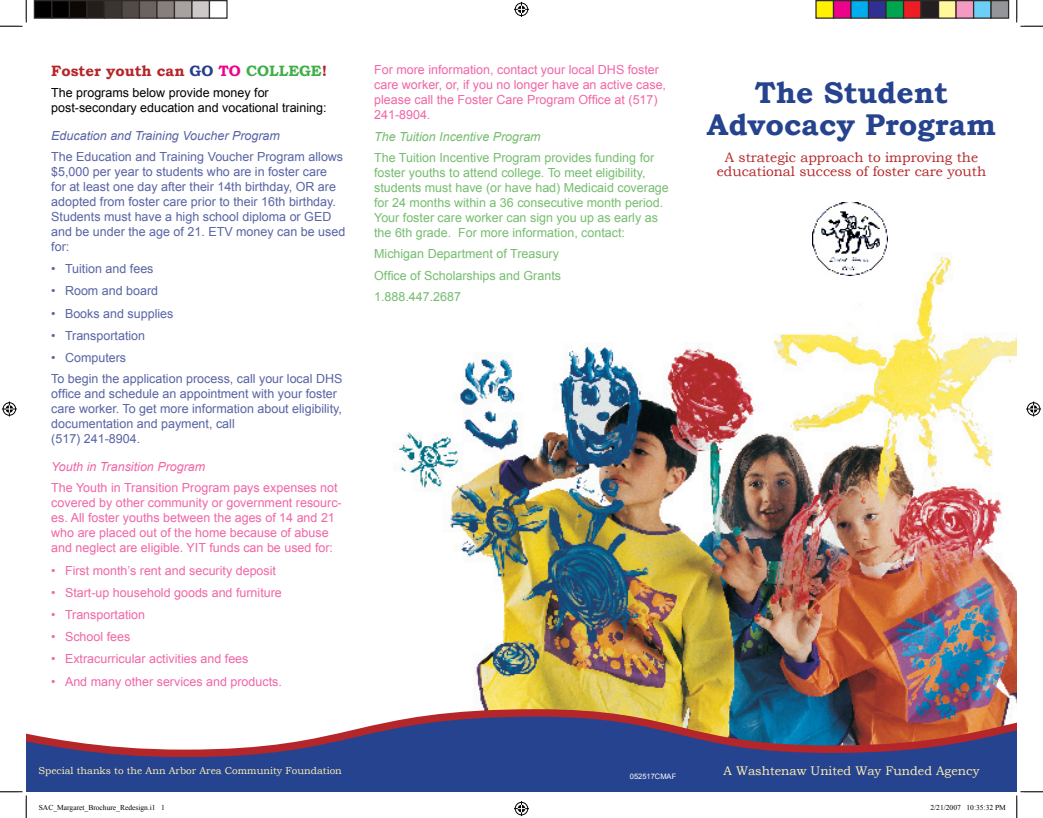
<style>
.page{position:relative;width:1043px;height:818px;background:#fff}
.page>*{position:absolute;margin:0;border:0;box-sizing:border-box;transform-origin:0 0}
.t1{font:700 30px/31.2px "Bookman Old Style";color:#264390;text-align:center}
.sub_head{font:700 15px "Bookman Old Style";color:#b5262a}
.t2{font:13.75px/13.8px "Bookman Old Style";color:#b5262a;text-align:center}
.body{font:12.5px/15px "Arial";color:#5964a4}
.body-2{font:12.5px/15px "Arial";color:#f166a7}
.body-3{font:12.5px/15px "Arial";color:#76bd6f}
.bullet{font:12.5px "Arial";color:#f166a7}
.body-4{font:12.5px/15px "Arial";color:#000}
.bullet-2{font:12.5px "Arial";color:#5964a4}
.body-5{font:italic 12.5px "Arial";color:#5964a4}
.t3{font:12.5px "Bookman Old Style";color:#fff2af}
.body-6{font:italic 12.5px "Arial";color:#76bd6f}
.body-7{font:italic 12.5px "Arial";color:#f166a7}
.t4{font:10px "Bookman Old Style";color:#fff2af}
.t5{font:7.5px "Times New Roman";color:#000}
.Body_Text{font:7.5px "Arial";color:#fff}
.s1{color:#253f8e}
.s2{color:#ed028c}
.s3{color:#40ae49}
</style>
<div class="page">
<img style="left:399px;top:255px;width:617px;height:450px">
<svg style="left:26px;top:705px;width:990px;height:86px"></svg>
<img style="left:812px;top:203px;width:75px;height:72px">
<svg style="left:0;top:0;width:27px;height:27px"></svg>
<svg style="left:0;top:790px;width:27px;height:28px"></svg>
<svg style="left:1016px;top:0;width:26px;height:27px"></svg>
<svg style="left:1015px;top:790px;width:27px;height:28px"></svg>
<svg style="left:514px;top:2px;width:15px;height:15px"></svg>
<svg style="left:514px;top:801px;width:15px;height:15px"></svg>
<svg style="left:2px;top:401px;width:15px;height:15px"></svg>
<svg style="left:1026px;top:401px;width:15px;height:15px"></svg>
<div style="left:34px;top:1px;width:18px;height:17px;background:#000"></div>
<div style="left:34px;top:0;width:18px;height:19px;border:1px solid #302a28"></div>
<div style="left:52px;top:1px;width:17px;height:17px;background:#000"></div>
<div style="left:51px;top:0;width:19px;height:19px;border:1px solid #302a28"></div>
<div style="left:69px;top:1px;width:18px;height:17px;background:#0c0806"></div>
<div style="left:69px;top:0;width:19px;height:19px;border:1px solid #302a28"></div>
<div style="left:87px;top:1px;width:17px;height:17px;background:#241e1b"></div>
<div style="left:86px;top:0;width:19px;height:19px;border:1px solid #302a28"></div>
<div style="left:104px;top:1px;width:18px;height:17px;background:#3b3532"></div>
<div style="left:104px;top:0;width:18px;height:19px;border:1px solid #302a28"></div>
<div style="left:122px;top:1px;width:17px;height:17px;background:#524a47"></div>
<div style="left:121px;top:0;width:19px;height:19px;border:1px solid #302a28"></div>
<div style="left:139px;top:1px;width:18px;height:17px;background:#6b6360"></div>
<div style="left:139px;top:0;width:19px;height:19px;border:1px solid #302a28"></div>
<div style="left:157px;top:1px;width:17px;height:17px;background:#867f7c"></div>
<div style="left:156px;top:0;width:19px;height:19px;border:1px solid #302a28"></div>
<div style="left:174px;top:1px;width:18px;height:17px;background:#a7a2a0"></div>
<div style="left:174px;top:0;width:18px;height:19px;border:1px solid #302a28"></div>
<div style="left:192px;top:1px;width:17px;height:17px;background:#cdc9c8"></div>
<div style="left:191px;top:0;width:19px;height:19px;border:1px solid #302a28"></div>
<div style="left:209px;top:0;width:19px;height:19px;border:1px solid #302a28"></div>
<div style="left:816px;top:1px;width:17px;height:17px;background:#fff101"></div>
<div style="left:815px;top:0;width:19px;height:19px;border:1px solid #302a28"></div>
<div style="left:833px;top:1px;width:18px;height:17px;background:#ed028c"></div>
<div style="left:832px;top:0;width:19px;height:19px;border:1px solid #302a28"></div>
<div style="left:851px;top:1px;width:17px;height:17px;background:#00aeef"></div>
<div style="left:850px;top:0;width:19px;height:19px;border:1px solid #302a28"></div>
<div style="left:868px;top:1px;width:18px;height:17px;background:#2e3092"></div>
<div style="left:868px;top:0;width:18px;height:19px;border:1px solid #302a28"></div>
<div style="left:886px;top:1px;width:17px;height:17px;background:#00a54f"></div>
<div style="left:885px;top:0;width:19px;height:19px;border:1px solid #302a28"></div>
<div style="left:903px;top:1px;width:18px;height:17px;background:#ee1d23"></div>
<div style="left:902px;top:0;width:19px;height:19px;border:1px solid #302a28"></div>
<div style="left:921px;top:1px;width:17px;height:17px;background:#231f20"></div>
<div style="left:920px;top:0;width:19px;height:19px;border:1px solid #302a28"></div>
<div style="left:938px;top:1px;width:18px;height:17px;background:#fff79a"></div>
<div style="left:938px;top:0;width:18px;height:19px;border:1px solid #302a28"></div>
<div style="left:956px;top:1px;width:17px;height:17px;background:#f499c2"></div>
<div style="left:955px;top:0;width:19px;height:19px;border:1px solid #302a28"></div>
<div style="left:973px;top:1px;width:18px;height:17px;background:#6bcff6"></div>
<div style="left:972px;top:0;width:19px;height:19px;border:1px solid #302a28"></div>
<div style="left:991px;top:1px;width:17px;height:17px;background:#939598"></div>
<div style="left:990px;top:0;width:19px;height:19px;border:1px solid #302a28"></div>
<p class="sub_head" style="left:51px;top:60px;width:277px">Foster youth can <span class="s1">GO</span> <span class="s2">TO</span> <span class="s3">COLLEGE</span>!</p>
<p class="body-4" style="left:51px;top:85px;width:277px">The programs below provide money for post-secondary education and vocational training:</p>
<p class="body-5" style="left:51px;top:127px;width:230px">Education and Training Voucher Program</p>
<p class="body" style="left:51px;top:149px;width:295px">The Education and Training Voucher Program allows $5,000 per year to students who are in foster care<br>for at least one day after their 14th birthday, OR are adopted from foster care prior to their 16th birthday.<br>Students must have a high school diploma or GED and be under the age of 21. ETV money can be used for:</p>
<p class="bullet-2" style="left:51px;top:260px;width:104px">• Tuition and fees</p>
<p class="bullet-2" style="left:51px;top:283px;width:108px">• Room and board</p>
<p class="bullet-2" style="left:51px;top:305px;width:124px">• Books and supplies</p>
<p class="bullet-2" style="left:51px;top:327px;width:95px">• Transportation</p>
<p class="bullet-2" style="left:51px;top:349px;width:76px">• Computers</p>
<p class="body" style="left:51px;top:371px;width:293px">To begin the application process, call your local DHS office and schedule an appointment with your foster care worker. To get more information about eligibility, documentation and payment, call<br>(517) 241-8904.</p>
<p class="body-7" style="left:51px;top:458px;width:155px">Youth in Transition Program</p>
<p class="body-2" style="left:51px;top:480px;width:292px">The Youth in Transition Program pays expenses not covered by other community or government resourc&shy;es. All foster youths between the ages of 14 and 21 who are placed out of the home because of abuse and neglect are eligible. YIT funds can be used for:</p>
<p class="bullet" style="left:51px;top:562px;width:226px">• First month’s rent and security deposit</p>
<p class="bullet" style="left:51px;top:584px;width:232px">• Start-up household goods and furniture</p>
<p class="bullet" style="left:51px;top:606px;width:95px">• Transportation</p>
<p class="bullet" style="left:51px;top:628px;width:81px">• School fees</p>
<p class="bullet" style="left:51px;top:650px;width:199px">• Extracurricular activities and fees</p>
<p class="bullet" style="left:51px;top:673px;width:232px">• And many other services and products.</p>
<p class="body-2" style="left:374px;top:62px;width:293px">For more information, contact your local DHS foster care worker, or, if you no longer have an active case, please call the Foster Care Program Office at (517)<br>241-8904.</p>
<p class="body-6" style="left:374px;top:128px;width:168px">The Tuition Incentive Program</p>
<p class="body-3" style="left:374px;top:150px;width:296px">The Tuition Incentive Program provides funding for foster youths to attend college. To meet eligibility, students must have (or have had) Medicaid coverage for 24 months within a 36 consecutive month period.<br>Your foster care worker can sign you up as early as the 6th grade. For more information, contact:</p>
<p class="body-3" style="left:374px;top:246px;width:186px">Michigan Department of Treasury</p>
<p class="body-3" style="left:374px;top:268px;width:188px">Office of Scholarships and Grants</p>
<p class="body-3" style="left:374px;top:289px;width:88px">1.888.447.2687</p>
<p class="t1" style="left:706px;top:77px;width:291px">The Student<br>Advocacy Program</p>
<p class="t2" style="left:716px;top:151px;width:271px">A strategic approach to improving the educational success of foster care youth</p>
<p class="t4" style="left:39px;top:763px;width:305px">Special thanks to the Ann Arbor Area Community Foundation</p>
<p class="Body_Text" style="left:630px;top:771px;width:48px">052517CMAF</p>
<p class="t3" style="left:723px;top:763px;width:257px">A Washtenaw United Way Funded Agency</p>
<p class="t5" style="left:39px;top:802px;width:128px">SAC_Margaret_Brochure_Redesign.i1 1</p>
<p class="t5" style="left:930px;top:802px;width:77px">2/21/2007 10:35:32 PM</p>
</div>
